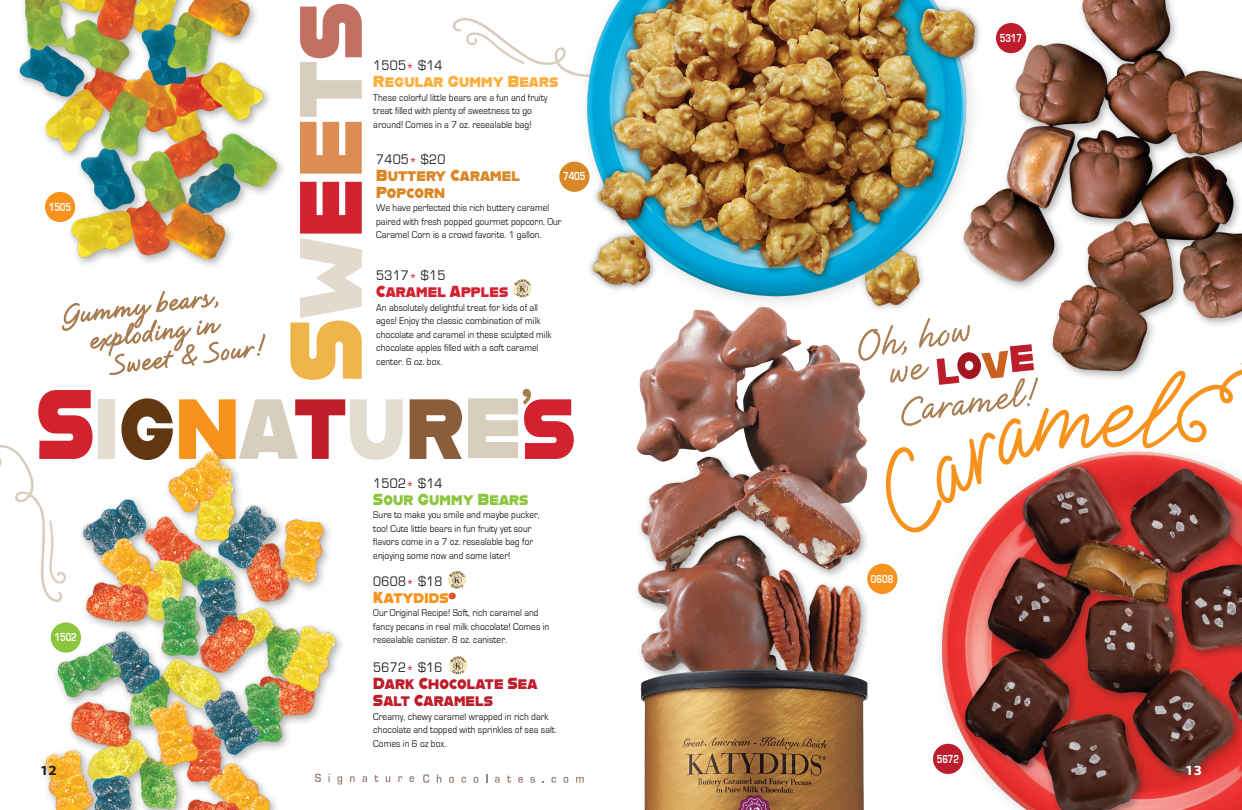
<style>
.page{position:relative;width:1242px;height:810px;background:#fff}
.page>*{position:absolute;margin:0;border:0;box-sizing:border-box;transform-origin:0 0}
.t1{font:16px/17px "Alfarn";letter-spacing:.01em;color:#be1d2c;scale:.88 1}
.t2{font:16px/17px "Alfarn";letter-spacing:.01em;color:#da8727;scale:.88 1}
.t3{font:16px "Alfarn";letter-spacing:.01em;color:#fbb03f;scale:.88 1}
.t4{font:16px "Alfarn";letter-spacing:.01em;color:#8bc63e;scale:.88 1}
.t5{font:16px "Alfarn";letter-spacing:.01em;color:#d3222f;scale:.88 1}
.t6{font:16px "Alfarn";letter-spacing:.01em;color:#f7931d;scale:.88 1}
.t7{font:14.3px "Eurostile";letter-spacing:.02em;color:#231f20;scale:.91 1}
.t8{font:700 14px "Myriad Pro";color:#231f20;scale:1.07 1}
.t9{font:700 14px "Myriad Pro";color:#fff;scale:1.07 1}
.t10{font:700 12px "Eurostile";letter-spacing:-.005em;color:#fff;scale:.75 1}
.t11{font:10.2px/13.5px "Eurostile";letter-spacing:.005em;color:#231f20;scale:.91 1}
.s1{color:#d5212f}
</style>
<div class="page">
<img style="left:4px;top:0;width:1238px;height:810px">
<img style="left:513px;top:279px;width:19px;height:19px;border-radius:9px">
<div style="left:45px;top:192px;width:30px;height:30px;background:#f7931d;border-radius:50%"></div>
<div style="left:51px;top:622px;width:30px;height:31px;background:#8bc63e;border-radius:50%"></div>
<div style="left:933px;top:744px;width:30px;height:30px;background:#be1d2c;border-radius:50%"></div>
<div style="left:867px;top:564px;width:30px;height:30px;background:#f7931d;border-radius:50%"></div>
<div style="left:996px;top:23px;width:30px;height:30px;background:#be1d2c;border-radius:50%"></div>
<svg style="left:315px;top:774px;width:6px;height:8px"></svg>
<svg style="left:337px;top:776px;width:5px;height:9px"></svg>
<svg style="left:350px;top:776px;width:5px;height:6px"></svg>
<svg style="left:362px;top:776px;width:5px;height:6px"></svg>
<svg style="left:374px;top:775px;width:4px;height:7px"></svg>
<svg style="left:386px;top:776px;width:4px;height:6px"></svg>
<svg style="left:398px;top:776px;width:4px;height:6px"></svg>
<svg style="left:409px;top:776px;width:5px;height:6px"></svg>
<svg style="left:423px;top:774px;width:6px;height:9px"></svg>
<svg style="left:437px;top:774px;width:4px;height:9px"></svg>
<svg style="left:449px;top:777px;width:5px;height:6px"></svg>
<svg style="left:461px;top:777px;width:5px;height:6px"></svg>
<svg style="left:473px;top:777px;width:5px;height:6px"></svg>
<svg style="left:495px;top:777px;width:5px;height:6px"></svg>
<svg style="left:507px;top:776px;width:4px;height:7px"></svg>
<svg style="left:518px;top:777px;width:5px;height:6px"></svg>
<svg style="left:530px;top:777px;width:5px;height:6px"></svg>
<svg style="left:551px;top:777px;width:5px;height:6px"></svg>
<svg style="left:564px;top:777px;width:4px;height:6px"></svg>
<svg style="left:576px;top:777px;width:8px;height:6px"></svg>
<svg style="left:62px;top:291px;width:203px;height:85px"></svg>
<svg style="left:858px;top:318px;width:384px;height:217px"></svg>
<img style="left:449px;top:656px;width:18px;height:19px;border-radius:9px">
<img style="left:448px;top:570px;width:18px;height:19px;border-radius:9px">
<div style="left:559px;top:162px;width:31px;height:30px;background:#da8727;border-radius:50%"></div>
<p class="t10" style="left:49px;top:200px;width:31px">1505</p>
<p class="t10" style="left:55px;top:631px;width:31px">1502</p>
<h2 class="t7" style="left:373px;top:58px;width:78px">1505<span class="s1">*</span> $14</h2>
<h1 class="t3" style="left:373px;top:72px;width:212px">Regular Gummy Bears</h1>
<p class="t11" style="left:373px;top:91px;width:193px">These colorful little bears are a fun and fruity treat filled with plenty of sweetness to go around! Comes in a 7 oz. resealable bag!</p>
<h2 class="t7" style="left:376px;top:151px;width:78px">7405<span class="s1">*</span> $20</h2>
<h1 class="t2" style="left:376px;top:166px;width:165px">Buttery Caramel<br>Popcorn</h1>
<p class="t11" style="left:376px;top:201px;width:205px">We have perfected this rich buttery caramel paired with fresh popped gourmet popcorn. Our<br>Caramel Corn is a crowd favorite. 1 gallon.</p>
<h2 class="t7" style="left:376px;top:268px;width:78px">5317<span class="s1">*</span> $15</h2>
<h1 class="t5" style="left:376px;top:282px;width:152px">Caramel Apples</h1>
<p class="t11" style="left:376px;top:301px;width:194px">An absolutely delightful treat for kids of all ages! Enjoy the classic combination of milk chocolate and caramel in these sculpted milk chocolate apples filled with a soft caramel center. 6 oz. box.</p>
<p class="t10" style="left:563px;top:170px;width:31px">7405</p>
<h2 class="t7" style="left:373px;top:475px;width:78px">1502<span class="s1">*</span> $14</h2>
<h1 class="t4" style="left:373px;top:490px;width:178px">Sour Gummy Bears</h1>
<p class="t11" style="left:373px;top:508px;width:184px">Sure to make you smile and maybe pucker, too! Cute little bears in fun fruity yet sour flavors come in a 7 oz. resealable bag for enjoying some now and some later!</p>
<h2 class="t7" style="left:373px;top:573px;width:78px">0608<span class="s1">*</span> $18</h2>
<h1 class="t6" style="left:373px;top:588px;width:95px">Katydids<sup>®</sup></h1>
<p class="t11" style="left:373px;top:606px;width:195px">Our Original Recipe! Soft, rich caramel and fancy pecans in real milk chocolate! Comes in resealable canister. 8 oz. canister.</p>
<h2 class="t7" style="left:373px;top:660px;width:78px">5672<span class="s1">*</span> $16</h2>
<h1 class="t1" style="left:373px;top:674px;width:188px">Dark Chocolate Sea<br>Salt Caramels</h1>
<p class="t11" style="left:373px;top:710px;width:203px">Creamy, chewy caramel wrapped in rich dark chocolate and topped with sprinkles of sea salt.<br>Comes in 6 oz box.</p>
<p class="t10" style="left:1000px;top:31px;width:31px">5317</p>
<p class="t10" style="left:871px;top:572px;width:31px">0608</p>
<p class="t10" style="left:937px;top:752px;width:31px">5672</p>
<h3 class="t8" style="left:40px;top:762px;width:17px">12</h3>
<h3 class="t9" style="left:1185px;top:762px;width:17px">13</h3>
</div>
